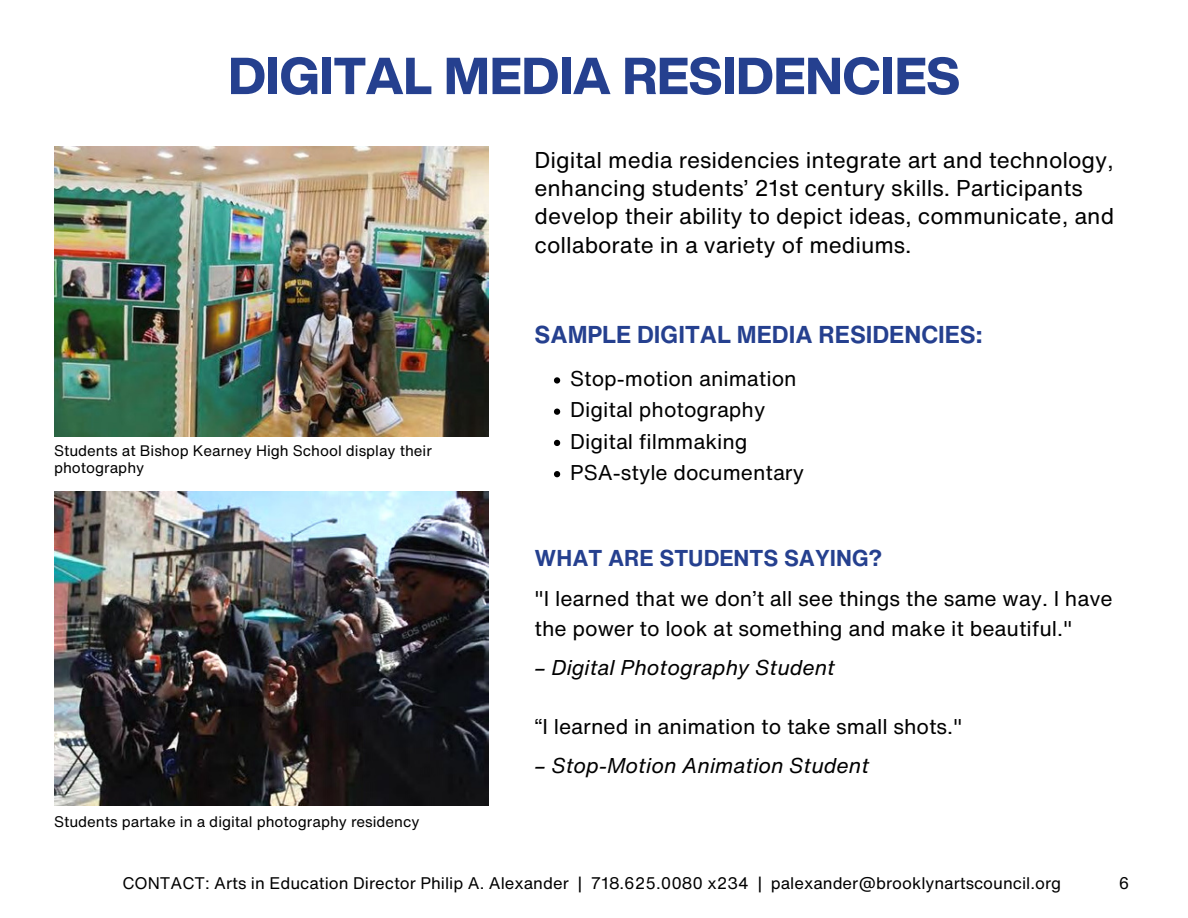
<style>
.page{position:relative;width:1188px;height:918px;background:#fff}
.page>*{position:absolute;margin:0;border:0;box-sizing:border-box;transform-origin:0 0}
.t1{font:800 51px "Helvetica Now Display";color:#25408f}
.t2{font:700 24px "Helvetica Now Text";color:#25408f}
.t3{font:22.5px/28.2px "Helvetica Now Text";color:#000}
.t4{font:700 22.5px "Helvetica Now Text";color:#25408f}
.t5{font:21px/31.2px "Helvetica Now Text";color:#000}
.t6{font:italic 21px "Helvetica Now Text";color:#000}
.t7{font:16.5px "Helvetica Now Text";color:#000}
.t8{font:15px/16.8px "Helvetica Now Text";color:#000}
</style>
<div class="page">
<svg style="left:554px;top:377px;width:6px;height:7px"></svg>
<svg style="left:554px;top:409px;width:6px;height:6px"></svg>
<svg style="left:554px;top:440px;width:6px;height:6px"></svg>
<svg style="left:554px;top:471px;width:6px;height:6px"></svg>
<img style="left:54px;top:147px;width:434px;height:289px">
<img style="left:54px;top:492px;width:434px;height:314px">
<h1 class="t1" style="left:228px;top:49px;width:733px">DIGITAL MEDIA RESIDENCIES</h1>
<p class="t3" style="left:535px;top:146px;width:581px">Digital media residencies integrate art and technology, enhancing students’ 21st century skills. Participants develop their ability to depict ideas, communicate, and collaborate in a variety of mediums.</p>
<p class="t8" style="left:54px;top:442px;width:379px">Students at Bishop Kearney High School display their photography</p>
<p class="t8" style="left:54px;top:813px;width:367px">Students partake in a digital photography residency</p>
<p class="t2" style="left:535px;top:322px;width:450px">SAMPLE DIGITAL MEDIA RESIDENCIES:</p>
<p class="t5" style="left:570px;top:363px;width:235px">Stop-motion animation<br>Digital photography<br>Digital filmmaking<br>PSA-style documentary</p>
<p class="t4" style="left:535px;top:547px;width:349px">WHAT ARE STUDENTS SAYING?</p>
<p class="t5" style="left:535px;top:584px;width:580px;line-height:29.4px">"I learned that we don’t all see things the same way. I have the power to look at something and make it beautiful."</p>
<p class="t6" style="left:535px;top:657px;width:302px">– Digital Photography Student</p>
<p class="t5" style="left:535px;top:710px;width:429px">“I learned in animation to take small shots."</p>
<p class="t6" style="left:535px;top:755px;width:336px">– Stop-Motion Animation Student</p>
<p class="t7" style="left:122px;top:875px;width:940px">CONTACT: Arts in Education Director Philip A. Alexander | 718.625.0080 x234 | palexander@brooklynartscouncil.org</p>
<p class="t7" style="left:1119px;top:875px;width:12px">6</p>
</div>
